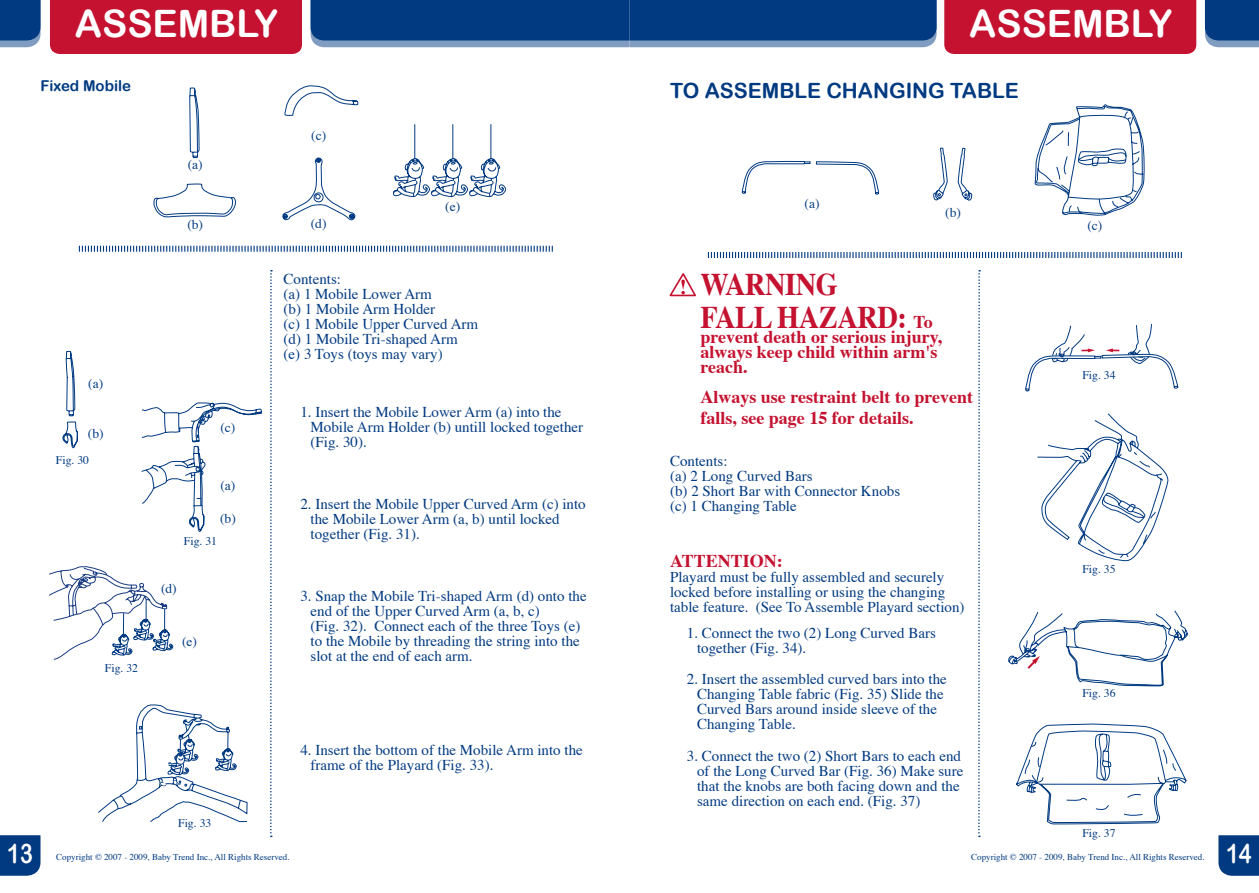
<style>
.page{position:relative;width:1259px;height:893px;background:#fff}
.page>*{position:absolute;margin:0;border:0;box-sizing:border-box;transform-origin:0 0}
.t1{font:37.8px "Arial Rounded MT Bold";color:#fff}
.t2{font:700 31.5px/33px "Times";letter-spacing:-.015em;color:#c41230;scale:.9 1}
.t3{font:27px "Arial Rounded MT Bold";color:#fff;scale:.8 1}
.t4{font:21px "Arial Rounded MT Bold";color:#013a81}
.t5{font:700 18px/15px "Times";color:#c41230}
.t6{font:15px/15px "Times";color:#013a81}
.t7{font:15px "Arial Rounded MT Bold";color:#013a81}
.t8{font:13.5px "Times";color:#013a81}
.t9{font:11.7px "Times";color:#013a81}
.t10{font:9px "Times";color:#013a81}
.s1{font-size:18px}
</style>
<div class="page">
<div style="left:50px;top:0;width:252px;height:54px;background:#c41230"></div>
<svg style="left:0;top:0;width:40px;height:47px"></svg>
<div style="left:0;top:835px;width:40px;height:41px;background:#013a81"></div>
<div style="left:944px;top:0;width:252px;height:54px;background:#c41230"></div>
<svg style="left:310px;top:0;width:626px;height:47px"></svg>
<svg style="left:1205px;top:0;width:54px;height:47px"></svg>
<svg style="left:1218px;top:835px;width:41px;height:41px"></svg>
<svg style="left:1034px;top:105px;width:111px;height:111px"></svg>
<svg style="left:741px;top:160px;width:138px;height:35px"></svg>
<svg style="left:933px;top:148px;width:40px;height:53px"></svg>
<svg style="left:1025px;top:324px;width:154px;height:68px"></svg>
<svg style="left:1037px;top:413px;width:132px;height:149px"></svg>
<svg style="left:1008px;top:610px;width:179px;height:77px"></svg>
<svg style="left:1016px;top:723px;width:171px;height:102px"></svg>
<svg style="left:669px;top:273px;width:27px;height:24px"></svg>
<svg style="left:49px;top:85px;width:504px;height:752px"></svg>
<svg style="left:978px;top:270px;width:2px;height:567px"></svg>
<svg style="left:708px;top:252px;width:473px;height:6px"></svg>
<h1 class="t1" style="left:75px;top:1px;width:205px">ASSEMBLY</h1>
<h1 class="t1" style="left:969px;top:1px;width:205px">ASSEMBLY</h1>
<p class="t7" style="left:40px;top:77px;width:92px">Fixed Mobile</p>
<h3 class="t4" style="left:670px;top:78px;width:350px">TO ASSEMBLE CHANGING TABLE</h3>
<p class="t8" style="left:188px;top:152px;width:16px">(a)</p>
<p class="t8" style="left:187px;top:212px;width:17px">(b)</p>
<p class="t8" style="left:88px;top:371px;width:16px">(a)</p>
<p class="t8" style="left:88px;top:420px;width:17px">(b)</p>
<p class="t9" style="left:56px;top:449px;width:35px">Fig. 30</p>
<p class="t9" style="left:105px;top:657px;width:35px">Fig. 32</p>
<p class="t8" style="left:220px;top:415px;width:16px">(c)</p>
<p class="t8" style="left:220px;top:473px;width:16px">(a)</p>
<p class="t8" style="left:220px;top:505px;width:17px">(b)</p>
<p class="t9" style="left:184px;top:530px;width:35px">Fig. 31</p>
<p class="t8" style="left:161px;top:576px;width:17px">(d)</p>
<p class="t8" style="left:182px;top:628px;width:16px">(e)</p>
<p class="t9" style="left:178px;top:812px;width:35px">Fig. 33</p>
<p class="t8" style="left:311px;top:123px;width:16px">(c)</p>
<p class="t8" style="left:311px;top:210px;width:17px">(d)</p>
<p class="t8" style="left:445px;top:194px;width:16px">(e)</p>
<p class="t6" style="left:284px;top:270px;width:196px">Contents:<br>(a) 1 Mobile Lower Arm<br>(b) 1 Mobile Arm Holder<br>(c) 1 Mobile Upper Curved Arm (d) 1 Mobile Tri-shaped Arm (e) 3 Toys (toys may vary)</p>
<p class="t6" style="left:310px;top:403px;width:274px;text-indent:-10px">1. Insert the Mobile Lower Arm (a) into the<br>Mobile Arm Holder (b) untill locked together (Fig. 30).</p>
<p class="t6" style="left:310px;top:495px;width:277px;text-indent:-10px">2. Insert the Mobile Upper Curved Arm (c) into the Mobile Lower Arm (a, b) until locked together (Fig. 31).</p>
<p class="t6" style="left:310px;top:587px;width:277px;text-indent:-10px">3. Snap the Mobile Tri-shaped Arm (d) onto the end of the Upper Curved Arm (a, b, c)<br>(Fig. 32). Connect each of the three Toys (e) to the Mobile by threading the string into the slot at the end of each arm.</p>
<p class="t6" style="left:310px;top:741px;width:274px;text-indent:-10px">4. Insert the bottom of the Mobile Arm into the frame of the Playard (Fig. 33).</p>
<p class="t8" style="left:804px;top:191px;width:16px">(a)</p>
<p class="t8" style="left:945px;top:200px;width:17px">(b)</p>
<h2 class="t2" style="left:700px;top:265px;width:260px">WARNING<br>FALL HAZARD: <span class="s1">To</span></h2>
<p class="t5" style="left:700px;top:328px;width:243px">prevent death or serious injury, always keep child within arm's reach.</p>
<p class="t5" style="left:700px;top:385px;width:274px;line-height:21px">Always use restraint belt to prevent falls, see page 15 for details.</p>
<p class="t6" style="left:670px;top:452px;width:231px">Contents:<br>(a) 2 Long Curved Bars<br>(b) 2 Short Bar with Connector Knobs (c) 1 Changing Table</p>
<p class="t5" style="left:670px;top:551px;width:114px">ATTENTION:</p>
<p class="t6" style="left:670px;top:568px;width:296px">Playard must be fully assembled and securely locked before installing or using the changing table feature. (See To Assemble Playard section)</p>
<p class="t6" style="left:697px;top:624px;width:240px;text-indent:-10px">1. Connect the two (2) Long Curved Bars together (Fig. 34).</p>
<p class="t6" style="left:697px;top:670px;width:251px;text-indent:-10px">2. Insert the assembled curved bars into the Changing Table fabric (Fig. 35) Slide the Curved Bars around inside sleeve of the Changing Table.</p>
<p class="t6" style="left:697px;top:747px;width:268px;text-indent:-10px">3. Connect the two (2) Short Bars to each end of the Long Curved Bar (Fig. 36) Make sure that the knobs are both facing down and the same direction on each end. (Fig. 37)</p>
<p class="t8" style="left:1087px;top:213px;width:16px">(c)</p>
<p class="t9" style="left:1082px;top:364px;width:35px">Fig. 34</p>
<p class="t9" style="left:1082px;top:558px;width:35px">Fig. 35</p>
<p class="t9" style="left:1082px;top:682px;width:35px">Fig. 36</p>
<p class="t9" style="left:1082px;top:822px;width:35px">Fig. 37</p>
<h3 class="t3" style="left:7px;top:838px;width:34px">13</h3>
<p class="t10" style="left:56px;top:848px;width:235px">Copyright © 2007 - 2009, Baby Trend Inc., All Rights Reserved.</p>
<p class="t10" style="left:971px;top:848px;width:235px">Copyright © 2007 - 2009, Baby Trend Inc., All Rights Reserved.</p>
<h3 class="t3" style="left:1226px;top:838px;width:34px">14</h3>
</div>
